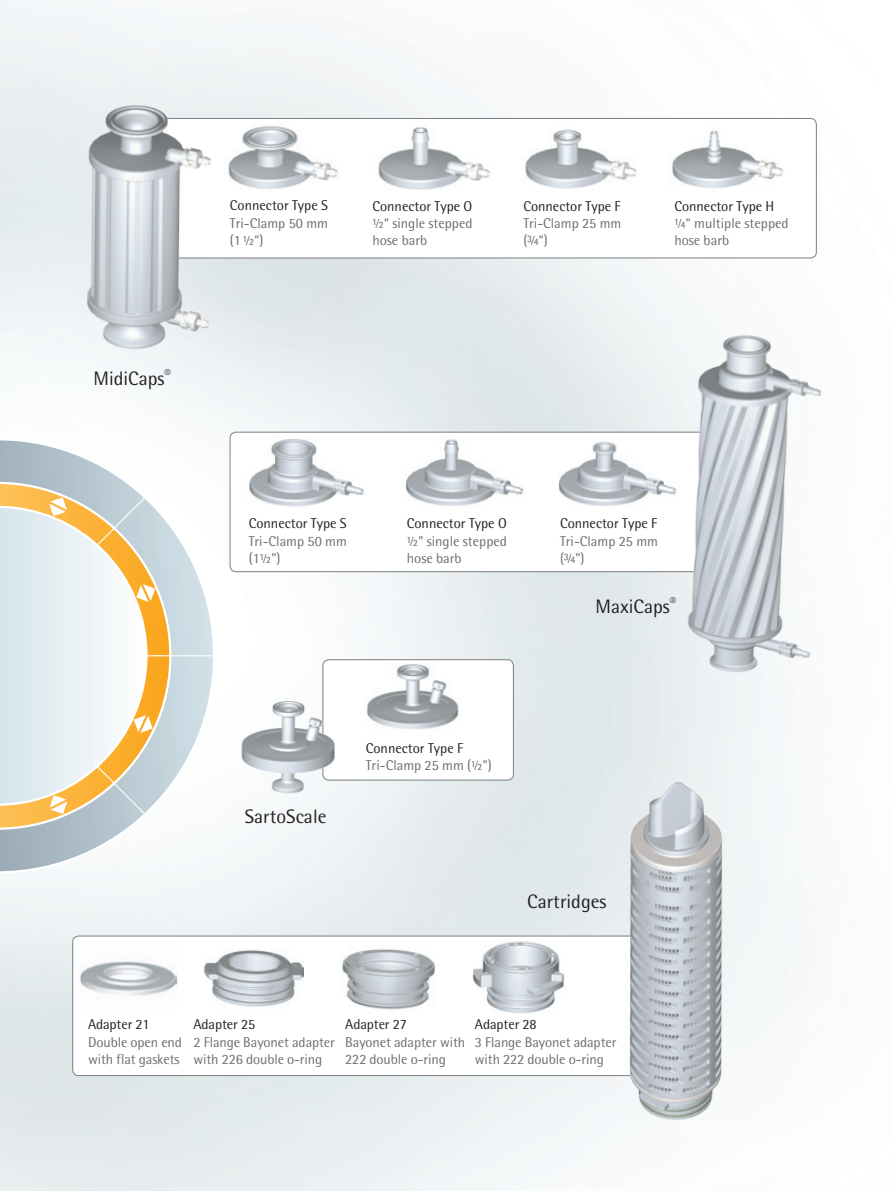
<style>
.page{position:relative;width:893px;height:1191px;background:#fff}
.page>*{position:absolute;margin:0;border:0;box-sizing:border-box;transform-origin:0 0}
.t1{font:19.5px "Sartorius Rotis Sans";color:#231f20}
.t2{font:14.25px/17.2px "Sartorius Rotis Sans";letter-spacing:-.01em;color:#6c6d70}
.t3{font:14.25px "Sartorius Rotis Sans";color:#231f20}
</style>
<div class="page">
<svg style="left:0;top:438px;width:215px;height:435px"></svg>
<svg style="left:0;top:482px;width:171px;height:347px"></svg>
<svg style="left:0;top:506px;width:95px;height:300px;background:#e4e8e5"></svg>
<svg style="left:49px;top:497px;width:18px;height:19px"></svg>
<svg style="left:50px;top:795px;width:17px;height:19px"></svg>
<svg style="left:95px;top:496px;width:120px;height:319px"></svg>
<div style="left:162px;top:118px;width:655px;height:140px;border:1px solid #7c7e81;border-radius:6px"></div>
<img style="left:234px;top:126px;width:104px;height:63px">
<img style="left:525px;top:129px;width:112px;height:60px">
<img style="left:672px;top:130px;width:112px;height:59px">
<img style="left:378px;top:127px;width:112px;height:63px">
<img style="left:85px;top:98px;width:149px;height:266px">
<div style="left:322px;top:659px;width:192px;height:121px;border:1px solid #7c7e81;border-radius:6px"></div>
<img style="left:367px;top:664px;width:92px;height:66px">
<img style="left:240px;top:676px;width:97px;height:123px">
<div style="left:72px;top:935px;width:570px;height:141px;border:1px solid #7c7e81;border-radius:6px"></div>
<img style="left:472px;top:941px;width:81px;height:73px">
<img style="left:342px;top:949px;width:93px;height:61px">
<img style="left:204px;top:949px;width:99px;height:58px">
<img style="left:80px;top:961px;width:98px;height:35px">
<img style="left:553px;top:778px;width:255px;height:362px">
<div style="left:230px;top:432px;width:523px;height:140px;border:1px solid #7c7e81;border-radius:6px"></div>
<img style="left:249px;top:439px;width:115px;height:68px">
<img style="left:406px;top:439px;width:118px;height:67px">
<img style="left:559px;top:441px;width:48px;height:65px">
<img style="left:607px;top:315px;width:269px;height:372px">
<h1 class="t1" style="left:94px;top:367px;width:79px">MidiCaps<sup>®</sup></h1>
<p class="t3" style="left:230px;top:197px;width:100px">Connector Type S</p>
<p class="t2" style="left:230px;top:214px;width:100px">Tri-Clamp 50 mm (1 “)</p>
<p class="t3" style="left:372px;top:197px;width:101px">Connector Type O</p>
<p class="t2" style="left:372px;top:214px;width:102px;text-indent:12px">“ single stepped hose barb</p>
<p class="t3" style="left:523px;top:197px;width:99px">Connector Type F</p>
<p class="t2" style="left:523px;top:214px;width:100px">Tri-Clamp 25 mm (✓“)</p>
<p class="t3" style="left:674px;top:197px;width:101px">Connector Type H</p>
<p class="t2" style="left:674px;top:214px;width:116px">✔“ multiple stepped hose barb</p>
<p class="t3" style="left:249px;top:515px;width:100px">Connector Type S</p>
<p class="t2" style="left:249px;top:532px;width:100px">Tri-Clamp 50 mm (1 ”)</p>
<p class="t3" style="left:407px;top:515px;width:101px">Connector Type O</p>
<p class="t2" style="left:407px;top:532px;width:102px;text-indent:12px">” single stepped hose barb</p>
<p class="t3" style="left:560px;top:515px;width:99px">Connector Type F</p>
<p class="t2" style="left:560px;top:532px;width:100px">Tri-Clamp 25 mm (✓”)</p>
<h1 class="t1" style="left:596px;top:594px;width:82px">MaxiCaps<sup>®</sup></h1>
<h1 class="t1" style="left:245px;top:805px;width:83px">SartoScale</h1>
<p class="t3" style="left:366px;top:740px;width:99px">Connector Type F</p>
<p class="t2" style="left:366px;top:757px;width:127px">Tri-Clamp 25 mm ( ”)</p>
<h1 class="t1" style="left:527px;top:890px;width:81px">Cartridges</h1>
<p class="t3" style="left:88px;top:1016px;width:63px">Adapter 21</p>
<p class="t2" style="left:88px;top:1033px;width:96px">Double open end with flat gaskets</p>
<p class="t3" style="left:193px;top:1016px;width:63px">Adapter 25</p>
<p class="t2" style="left:193px;top:1033px;width:143px">2 Flange Bayonet adapter with 226 double o-ring</p>
<p class="t3" style="left:345px;top:1016px;width:63px">Adapter 27</p>
<p class="t2" style="left:345px;top:1033px;width:121px">Bayonet adapter with<br>222 double o-ring</p>
<p class="t3" style="left:475px;top:1016px;width:63px">Adapter 28</p>
<p class="t2" style="left:475px;top:1033px;width:143px">3 Flange Bayonet adapter with 222 double o-ring</p>
</div>
